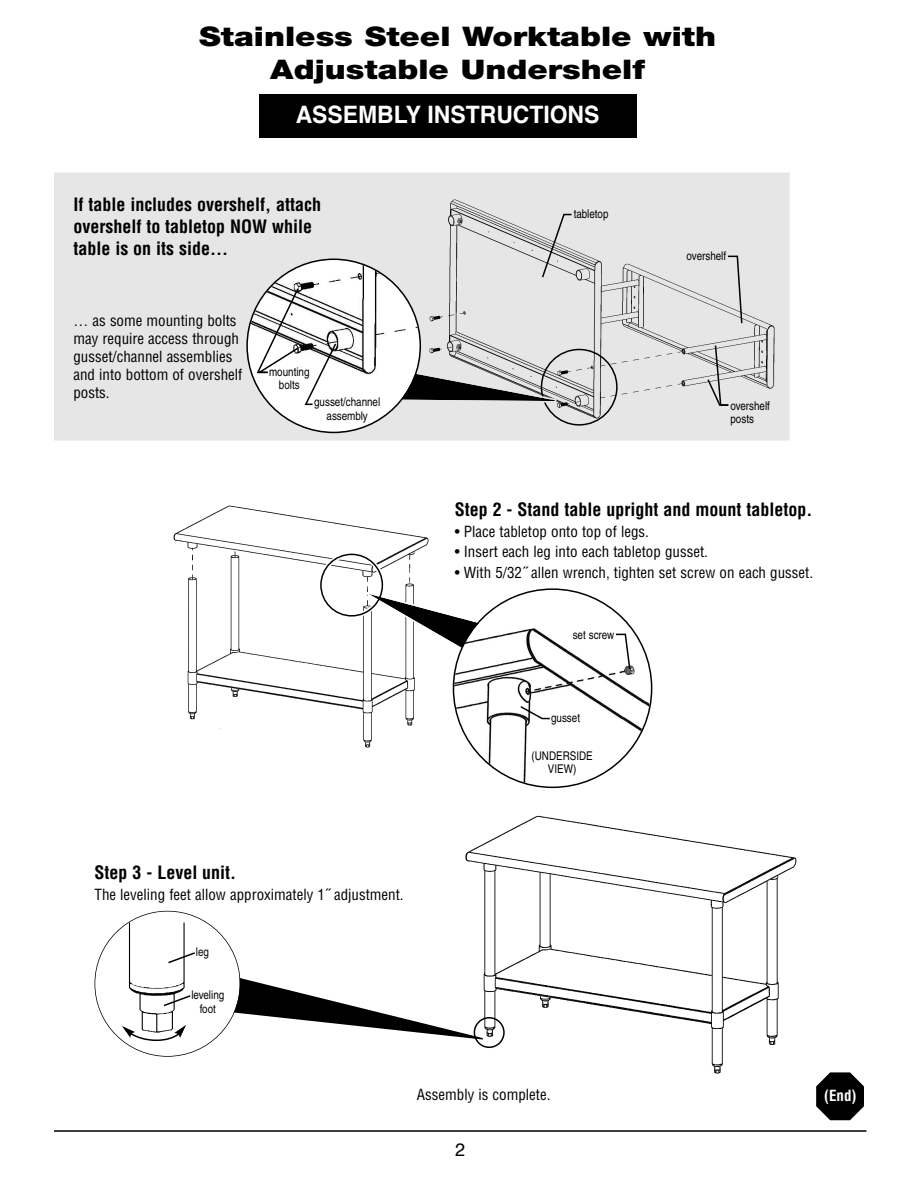
<style>
.page{position:relative;width:918px;height:1188px;background:#fff}
.page>*{position:absolute;margin:0;border:0;box-sizing:border-box;transform-origin:0 0}
.t1{font:900 27px/32.4px "Helvetica Neue LT Std";color:#000;text-align:center;scale:1.2 1}
.t2{font:700 24px "Helvetica";color:#fff;scale:.95 1}
.t3{font:700 condensed 18px/21.6px "Helvetica";color:#000}
.t4{font:18px "Helvetica";color:#000}
.t5{font:condensed 15px/18px "Helvetica";color:#000}
.t6{font:700 condensed 15px "Helvetica";color:#fff}
.t7{font:condensed 12px/13.5px "Helvetica";color:#000;text-align:center}
</style>
<div class="page">
<svg style="left:816px;top:1072px;width:48px;height:48px"></svg>
<hr style="left:54px;top:1130px;width:812px;height:2px;background:#000">
<img style="left:173px;top:505px;width:256px;height:224px">
<svg style="left:319px;top:552px;width:333px;height:236px"></svg>
<img style="left:465px;top:815px;width:332px;height:259px">
<svg style="left:206px;top:971px;width:299px;height:77px"></svg>
<div style="left:95px;top:912px;width:145px;height:144px;background:#fff;border-radius:50%"></div>
<img style="left:125px;top:922px;width:60px;height:103px">
<svg style="left:162px;top:994px;width:29px;height:13px"></svg>
<svg style="left:167px;top:951px;width:28px;height:14px"></svg>
<svg style="left:122px;top:1025px;width:64px;height:17px"></svg>
<div style="left:259px;top:94px;width:377px;height:44px;background:#000"></div>
<div style="left:54px;top:172px;width:736px;height:269px;background:#e6e6e6"></div>
<svg style="left:726px;top:255px;width:17px;height:70px"></svg>
<svg style="left:706px;top:344px;width:24px;height:63px"></svg>
<svg style="left:246px;top:213px;width:372px;height:220px"></svg>
<h1 class="t1" style="left:199px;top:23px;width:432px">Stainless Steel Worktable with<br>Adjustable Undershelf</h1>
<h2 class="t2" style="left:296px;top:105px;width:321px">ASSEMBLY INSTRUCTIONS</h2>
<p class="t3" style="left:73px;top:194px;width:249px">If table includes overshelf, attach overshelf to tabletop NOW while table is on its side…</p>
<p class="t5" style="left:73px;top:311px;width:170px">… as some mounting bolts may require access through gusset/channel assemblies and into bottom of overshelf posts.</p>
<p class="t7" style="left:269px;top:366px;width:42px">mounting bolts</p>
<p class="t7" style="left:314px;top:396px;width:68px">gusset/channel assembly</p>
<p class="t7" style="left:574px;top:208px;width:36px">tabletop</p>
<p class="t7" style="left:687px;top:250px;width:41px">overshelf</p>
<p class="t7" style="left:730px;top:400px;width:41px;text-align:left">overshelf posts</p>
<p class="t3" style="left:455px;top:499px;width:359px">Step 2 - Stand table upright and mount tabletop.</p>
<p class="t5" style="left:455px;top:523px;width:196px">• Place tabletop onto top of legs.</p>
<p class="t5" style="left:455px;top:543px;width:255px">• Insert each leg into each tabletop gusset.</p>
<p class="t5" style="left:455px;top:563px;width:360px">• With 5/32˝ allen wrench, tighten set screw on each gusset.</p>
<p class="t7" style="left:573px;top:629px;width:43px">set screw</p>
<p class="t7" style="left:551px;top:712px;width:30px">gusset</p>
<p class="t7" style="left:532px;top:750px;width:63px">(UNDERSIDE<br>VIEW)</p>
<p class="t3" style="left:94px;top:862px;width:143px">Step 3 - Level unit.</p>
<p class="t5" style="left:94px;top:886px;width:311px">The leveling feet allow approximately 1˝ adjustment.</p>
<p class="t7" style="left:196px;top:946px;width:15px">leg</p>
<p class="t7" style="left:191px;top:989px;width:34px">leveling foot</p>
<p class="t5" style="left:417px;top:1086px;width:135px">Assembly is complete.</p>
<p class="t4" style="left:455px;top:1143px;width:12px">2</p>
<p class="t6" style="left:824px;top:1087px;width:34px">(End)</p>
</div>
